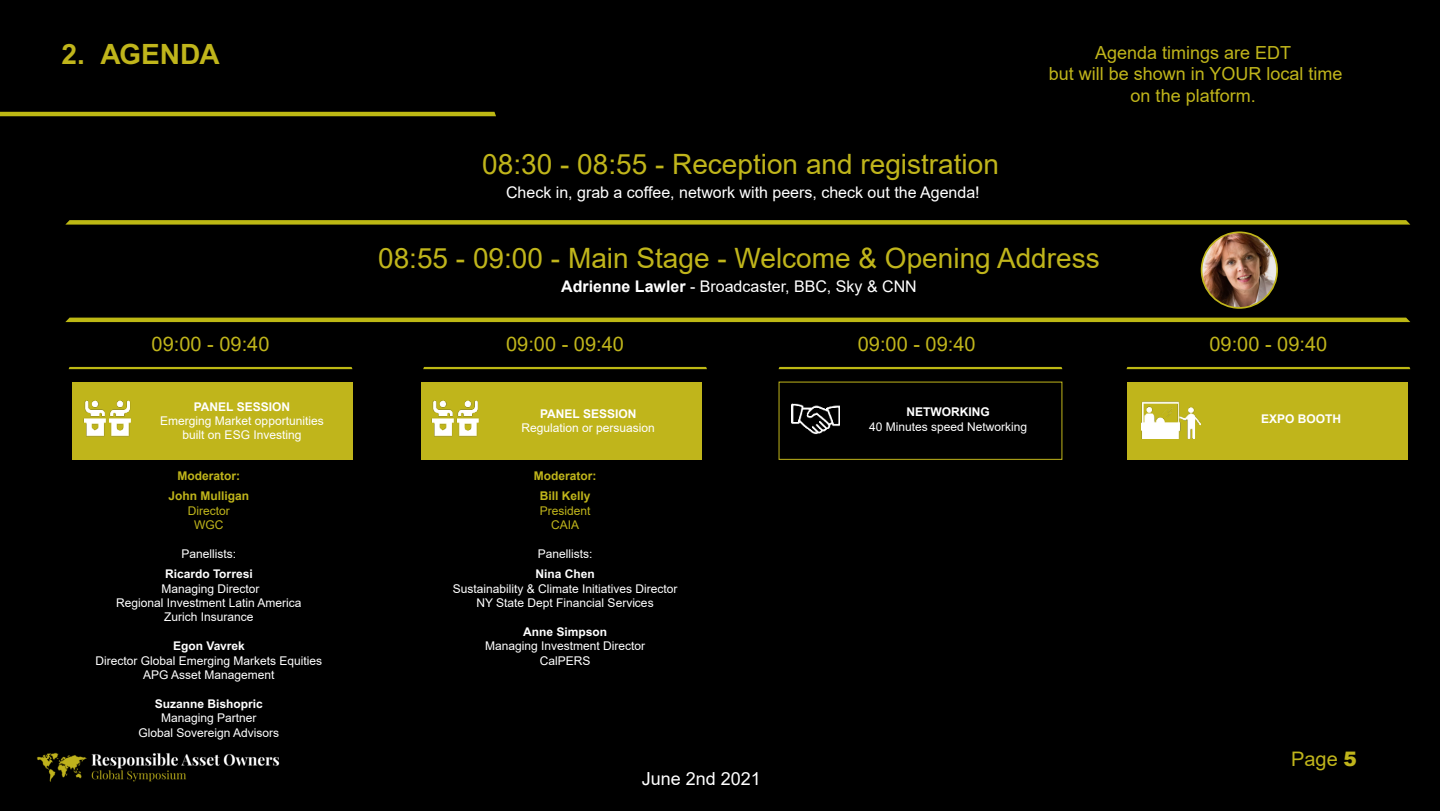
<style>
.page{position:relative;width:1440px;height:811px;background:#fff}
.page>*{position:absolute;margin:0;border:0;box-sizing:border-box;transform-origin:0 0}
.t1{font:28px "Arial";color:#c0b51b}
.t2{font:700 28px "Arial";color:#c0b51b}
.t3{font:20px "Arial";color:#c0b51b}
.t4{font:18px "Arial";color:#c0b51b}
.t5{font:18px "Arial";color:#fff}
.t6{font:16px "Arial";color:#fff}
.t7{font:12px "Arial";color:#fff}
.t8{font:700 12px "Arial";color:#fff}
.t9{font:700 12px "Arial";color:#fff}
.t10{font:700 12px "Arial";color:#c0b51b}
.t11{font:12px "Arial";color:#c0b51b}
.s1{font-weight:700}
.s2{font-weight:900}
</style>
<div class="page">
<div style="left:0;top:0;width:1440px;height:810px;background:#000"></div>
<hr style="left:0;top:112px;width:496px;height:4px;background:#bdb814">
<svg style="left:69px;top:367px;width:283px;height:2px"></svg>
<svg style="left:423px;top:367px;width:284px;height:2px"></svg>
<svg style="left:779px;top:367px;width:283px;height:2px"></svg>
<svg style="left:1126px;top:367px;width:284px;height:2px"></svg>
<svg style="left:66px;top:220px;width:1344px;height:4px;background:#b6b213"></svg>
<svg style="left:65px;top:317px;width:1345px;height:5px;background:#a5a111"></svg>
<img style="left:1202px;top:232px;width:75px;height:76px;border-radius:38px">
<div style="left:1201px;top:231px;width:77px;height:77px;border:2px solid #c0b51b;border-radius:50%"></div>
<div style="left:72px;top:382px;width:280px;height:77px;background:#c0b51b"></div>
<div style="left:422px;top:382px;width:280px;height:77px;background:#c0b51b"></div>
<div style="left:1127px;top:382px;width:280px;height:77px;background:#c0b51b"></div>
<img style="left:83px;top:400px;width:48px;height:37px">
<img style="left:431px;top:400px;width:48px;height:37px">
<img style="left:1142px;top:401px;width:59px;height:37px">
<img style="left:791px;top:403px;width:49px;height:32px">
<img style="left:37px;top:752px;width:243px;height:30px">
<p class="t2" style="left:62px;top:37px;width:160px">2. AGENDA</p>
<p class="t1" style="left:482px;top:145px;width:518px">08:30 - 08:55 - Reception and registration</p>
<p class="t6" style="left:506px;top:181px;width:475px">Check in, grab a coffee, network with peers, check out the Agenda!</p>
<p class="t4" style="left:1095px;top:40px;width:198px">Agenda timings are EDT</p>
<p class="t4" style="left:1049px;top:61px;width:295px">but will be shown in YOUR local time</p>
<p class="t4" style="left:1131px;top:83px;width:127px">on the platform.</p>
<p class="t1" style="left:378px;top:239px;width:723px">08:55 - 09:00 - Main Stage - Welcome &amp; Opening Address</p>
<p class="t6" style="left:561px;top:275px;width:357px"><span class="s1">Adrienne Lawler</span> - Broadcaster, BBC, Sky &amp; CNN</p>
<p class="t3" style="left:152px;top:330px;width:119px">09:00 - 09:40</p>
<p class="t3" style="left:506px;top:330px;width:119px">09:00 - 09:40</p>
<p class="t3" style="left:858px;top:330px;width:119px">09:00 - 09:40</p>
<p class="t3" style="left:1209px;top:330px;width:119px">09:00 - 09:40</p>
<p class="t9" style="left:194px;top:399px;width:98px">PANEL SESSION</p>
<p class="t7" style="left:160px;top:412px;width:165px">Emerging Market opportunities</p>
<p class="t7" style="left:183px;top:427px;width:120px">built on ESG Investing</p>
<p class="t10" style="left:178px;top:468px;width:64px">Moderator:</p>
<p class="t10" style="left:169px;top:489px;width:82px">John Mulligan</p>
<p class="t11" style="left:188px;top:502px;width:43px">Director</p>
<p class="t11" style="left:194px;top:516px;width:31px">WGC</p>
<p class="t7" style="left:182px;top:545px;width:56px">Panellists:</p>
<p class="t8" style="left:165px;top:566px;width:89px">Ricardo Torresi</p>
<p class="t7" style="left:162px;top:580px;width:100px">Managing Director</p>
<p class="t7" style="left:116px;top:594px;width:187px">Regional Investment Latin America</p>
<p class="t7" style="left:164px;top:608px;width:91px">Zurich Insurance</p>
<p class="t8" style="left:173px;top:638px;width:73px">Egon Vavrek</p>
<p class="t7" style="left:96px;top:652px;width:228px">Director Global Emerging Markets Equities</p>
<p class="t7" style="left:143px;top:666px;width:133px">APG Asset Management</p>
<p class="t8" style="left:155px;top:696px;width:110px">Suzanne Bishopric</p>
<p class="t7" style="left:161px;top:709px;width:97px">Managing Partner</p>
<p class="t7" style="left:139px;top:724px;width:142px">Global Sovereign Advisors</p>
<p class="t9" style="left:540px;top:407px;width:98px">PANEL SESSION</p>
<p class="t7" style="left:522px;top:419px;width:135px">Regulation or persuasion</p>
<p class="t10" style="left:534px;top:468px;width:64px">Moderator:</p>
<p class="t10" style="left:540px;top:489px;width:52px">Bill Kelly</p>
<p class="t11" style="left:540px;top:502px;width:52px">President</p>
<p class="t11" style="left:551px;top:516px;width:30px">CAIA</p>
<p class="t7" style="left:538px;top:545px;width:56px">Panellists:</p>
<p class="t8" style="left:535px;top:566px;width:61px">Nina Chen</p>
<p class="t7" style="left:453px;top:580px;width:226px">Sustainability &amp; Climate Initiatives Director</p>
<p class="t7" style="left:476px;top:594px;width:179px">NY State Dept Financial Services</p>
<p class="t8" style="left:523px;top:624px;width:86px">Anne Simpson</p>
<p class="t7" style="left:485px;top:637px;width:162px">Managing Investment Director</p>
<p class="t7" style="left:540px;top:652px;width:52px">CalPERS</p>
<p class="t5" style="left:642px;top:765px;width:121px">June 2nd 2021</p>
<p class="t9" style="left:907px;top:405px;width:85px">NETWORKING</p>
<p class="t7" style="left:869px;top:418px;width:160px">40 Minutes speed Networking</p>
<p class="t9" style="left:1261px;top:411px;width:82px">EXPO BOOTH</p>
<p class="t3" style="left:1291px;top:744px;width:67px">Page <span class="s2">5</span></p>
</div>
